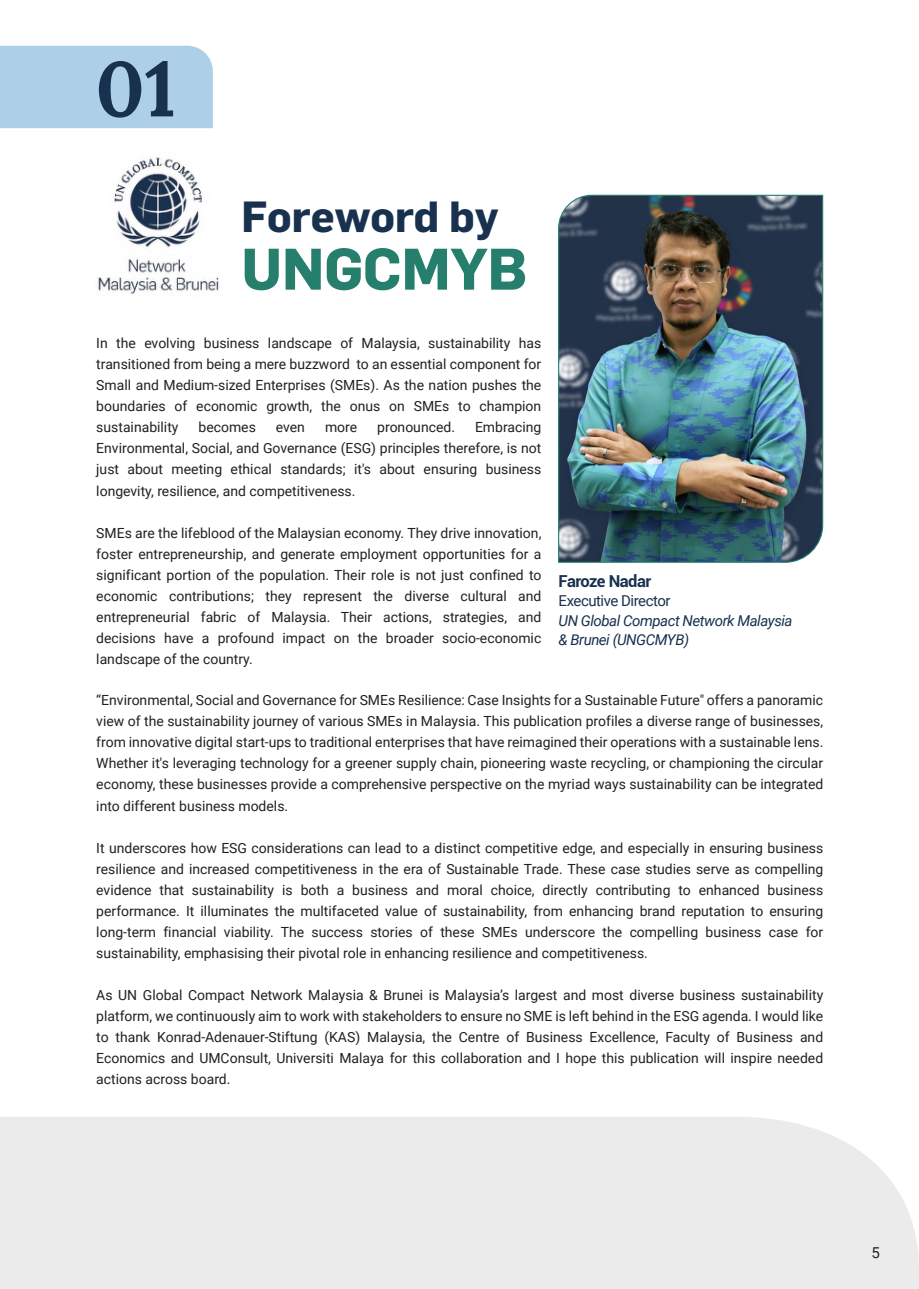
<style>
.page{position:relative;width:919px;height:1289px;background:#fff}
.page>*{position:absolute;margin:0;border:0;box-sizing:border-box;transform-origin:0 0}
.t1{font:700 77.25px "Lora";color:#18314f}
.t2{font:700 57.45px "Flama Trial";color:#267e6d}
.t3{font:700 42.75px "Flama Trial";color:#18314f}
.t4{font:700 16.5px "Roboto";letter-spacing:-.03em;color:#18314f}
.t5{font:italic 15px/19.5px "Roboto";letter-spacing:-.03em;color:#18314f}
.t6{font:15px "Roboto";letter-spacing:-.03em;color:#18314f}
.t7{font:15px "Roboto";color:#231f20}
.t8{font:13.95px/21px "Roboto";color:#231f20;text-align:justify}
</style>
<div class="page">
<div style="left:0;top:1117px;width:918px;height:171px;background:#ebebec"></div>
<div style="left:0;top:46px;width:213px;height:82px;background:#adcfe7"></div>
<img style="left:97px;top:157px;width:123px;height:137px">
<img style="left:558px;top:194px;width:265px;height:369px">
<h1 class="t1" style="left:95px;top:25px;width:82px">01</h1>
<h3 class="t3" style="left:241px;top:200px;width:259px">Foreword by</h3>
<h2 class="t2" style="left:241px;top:247px;width:287px">UNGCMYB</h2>
<p class="t8" style="left:96px;top:332px;width:446px">In the evolving business landscape of Malaysia, sustainability has transitioned from being a mere buzzword to an essential component for Small and Medium-sized Enterprises (SMEs). As the nation pushes the boundaries of economic growth, the onus on SMEs to champion sustainability</p>
<p class="t8" style="left:96px;top:416px;width:446px;text-indent:378px">Embracing Environmental, Social, and Governance (ESG) principles therefore, is not just about meeting ethical standards; it's about ensuring business longevity, resilience, and competitiveness.</p>
<p class="t8" style="left:96px;top:521px;width:446px">SMEs are the lifeblood of the Malaysian economy. They drive innovation, foster entrepreneurship, and generate employment opportunities for a significant portion of the population. Their role is not just confined to economic contributions; they represent the diverse cultural and entrepreneurial fabric of Malaysia. Their actions, strategies, and decisions have a profound impact on the broader socio-economic landscape of the country.</p>
<p class="t8" style="left:198px;top:416px;width:59px">becomes</p>
<p class="t8" style="left:276px;top:416px;width:31px">even</p>
<p class="t8" style="left:325px;top:416px;width:34px">more</p>
<p class="t8" style="left:377px;top:416px;width:79px">pronounced.</p>
<p class="t4" style="left:558px;top:569px;width:94px">Faroze Nadar</p>
<p class="t6" style="left:558px;top:590px;width:113px">Executive Director</p>
<p class="t5" style="left:558px;top:610px;width:235px">UN Global Compact Network Malaysia &amp; Brunei (UNGCMYB)</p>
<p class="t8" style="left:96px;top:689px;width:728px">“Environmental, Social and Governance for SMEs Resilience: Case Insights for a Sustainable Future" offers a panoramic view of the sustainability journey of various SMEs in Malaysia. This publication profiles a diverse range of businesses, from innovative digital start-ups to traditional enterprises that have reimagined their operations with a sustainable lens.<br>Whether it's leveraging technology for a greener supply chain, pioneering waste recycling, or championing the circular economy, these businesses provide a comprehensive perspective on the myriad ways sustainability can be integrated into different business models.</p>
<p class="t8" style="left:96px;top:836px;width:728px">It underscores how ESG considerations can lead to a distinct competitive edge, and especially in ensuring business resilience and increased competitiveness in the era of Sustainable Trade. These case studies serve as compelling evidence that sustainability is both a business and moral choice, directly contributing to enhanced business performance. It illuminates the multifaceted value of sustainability, from enhancing brand reputation to ensuring long-term financial viability. The success stories of these SMEs underscore the compelling business case for sustainability, emphasising their pivotal role in enhancing resilience and competitiveness.</p>
<p class="t8" style="left:96px;top:983px;width:728px">As UN Global Compact Network Malaysia &amp; Brunei is Malaysia’s largest and most diverse business sustainability platform, we continuously aim to work with stakeholders to ensure no SME is left behind in the ESG agenda. I would like to thank Konrad-Adenauer-Stiftung (KAS) Malaysia, the Centre of Business Excellence, Faculty of Business and Economics and UMConsult, Universiti Malaya for this collaboration and I hope this publication will inspire needed actions across board.</p>
<p class="t7" style="left:871px;top:1242px;width:10px">5</p>
</div>
